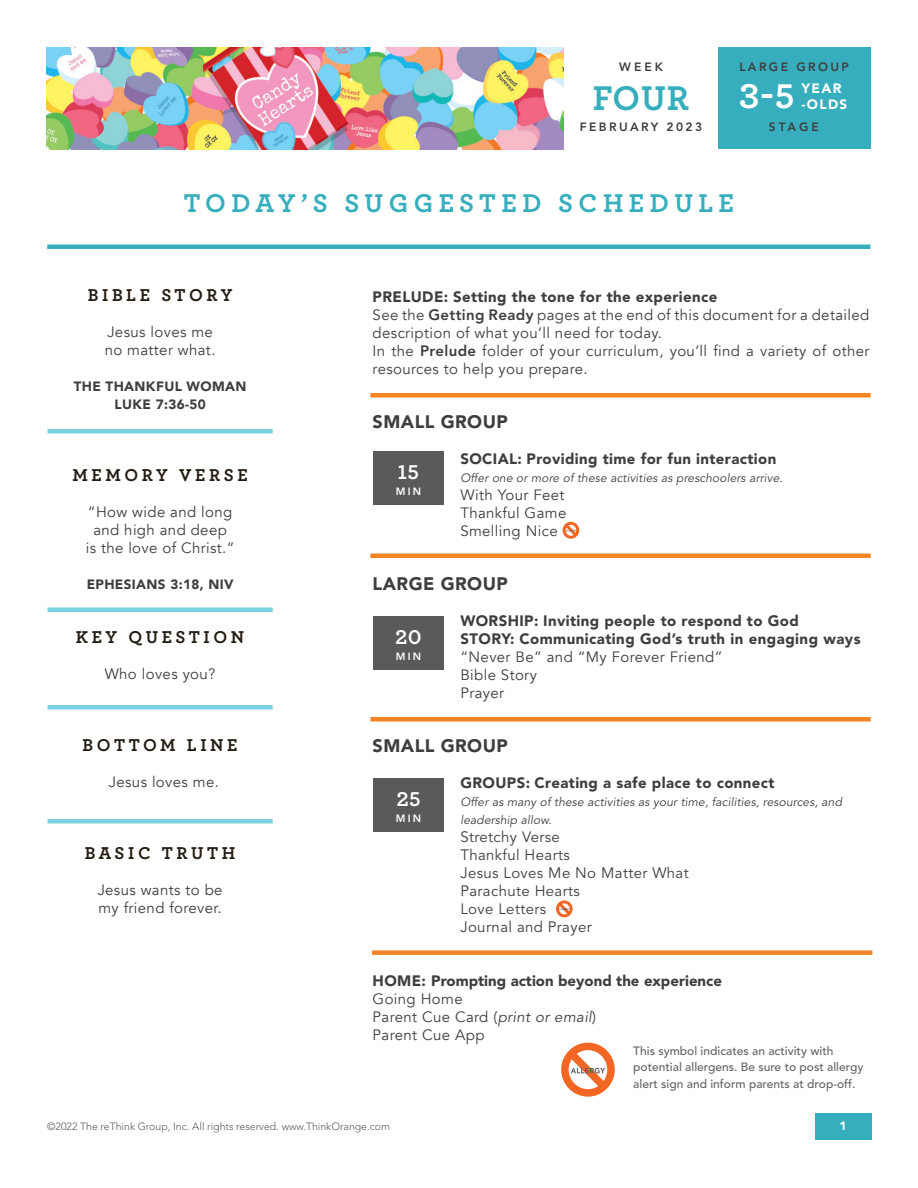
<style>
.page{position:relative;width:918px;height:1188px;background:#fff}
.page>*{position:absolute;margin:0;border:0;box-sizing:border-box;transform-origin:0 0}
.t1{font:700 36px "Archer Pro";color:#36aebd}
.t2{font:700 36px "Archer Pro";color:#fff}
.t3{font:700 27px "Archer Pro";letter-spacing:.2em;color:#36aebd}
.t4{font:700 21px "Archer Pro";color:#fff}
.t5{font:700 18px "Archer Pro";letter-spacing:.2em;color:#251d13}
.t6{font:900 18px "Avenir LT Std";letter-spacing:.025em;color:#3e3e3f}
.t7{font:15px/18px "Avenir";letter-spacing:.025em;color:#3e3e3f}
.t8{font:900 15px/18px "Avenir LT Std";letter-spacing:.025em;color:#3e3e3f}
.t9{font:15px/18px "Avenir LT Std";letter-spacing:.025em;color:#3e3e3f}
.t10{font:900 15px "Avenir LT Std";color:#3e3e3f}
.t11{font:900 13.5px/18px "Avenir";letter-spacing:.025em;color:#3e3e3f;text-align:center}
.t12{font:900 13.5px/16.2px "Avenir LT Std";letter-spacing:.1em;color:#fff}
.t13{font:italic 12px/18px "Avenir LT Std";letter-spacing:.01em;color:#3e3e3f}
.t14{font:500 12px/16.5px "Avenir LT Std";color:#636366}
.t15{font:800 12px "Avenir LT Std";letter-spacing:.2em;color:#3e3e3f}
.t16{font:900 12px "Avenir LT Std";color:#fff}
.t17{font:300 10.5px "Avenir LT Std";color:#585a5c}
.t18{font:800 10.5px "Avenir LT Std";letter-spacing:.2em;color:#fff}
.s1{font-family:"Avenir LT Std";font-weight:800}
.s2{font-family:"Avenir LT Std";font-style:italic}
</style>
<div class="page">
<img style="left:46px;top:47px;width:518px;height:102px">
<div style="left:717px;top:47px;width:154px;height:102px;background:#36aebd"></div>
<div style="left:48px;top:429px;width:225px;height:5px;background:#7bd0e0"></div>
<hr style="left:48px;top:608px;width:225px;height:4px;background:#7bd0e0">
<div style="left:48px;top:705px;width:225px;height:5px;background:#7bd0e0"></div>
<div style="left:48px;top:819px;width:225px;height:5px;background:#7bd0e0"></div>
<div style="left:815px;top:1113px;width:57px;height:27px;background:#36aebd"></div>
<div style="left:47px;top:244px;width:823px;height:5px;background:#36aebd"></div>
<div style="left:370px;top:393px;width:501px;height:5px;background:#f58425"></div>
<hr style="left:370px;top:554px;width:501px;height:4px;background:#f58425">
<div style="left:370px;top:717px;width:501px;height:5px;background:#f58425"></div>
<div style="left:372px;top:950px;width:500px;height:5px;background:#f58425"></div>
<div style="left:373px;top:452px;width:71px;height:54px;background:#585a5c"></div>
<div style="left:373px;top:616px;width:71px;height:54px;background:#585a5c"></div>
<div style="left:373px;top:778px;width:71px;height:54px;background:#585a5c"></div>
<svg style="left:556px;top:900px;width:17px;height:18px"></svg>
<svg style="left:562px;top:521px;width:18px;height:18px"></svg>
<svg style="left:561px;top:1043px;width:54px;height:54px"></svg>
<p class="t15" style="left:619px;top:59px;width:45px">WEEK</p>
<h1 class="t1" style="left:593px;top:69px;width:98px">FOUR</h1>
<p class="t15" style="left:580px;top:120px;width:124px">FEBRUARY 2023</p>
<p class="t15" style="left:739px;top:59px;width:111px">LARGE GROUP</p>
<h1 class="t2" style="left:739px;top:68px;width:57px">3-5</h1>
<p class="t12" style="left:802px;top:80px;width:47px">YEAR -OLDS</p>
<p class="t15" style="left:769px;top:120px;width:52px">STAGE</p>
<h2 class="t3" style="left:184px;top:181px;width:552px">TODAY’S SUGGESTED SCHEDULE</h2>
<p class="t5" style="left:88px;top:281px;width:146px">BIBLE STORY</p>
<p class="t7" style="left:105px;top:324px;width:112px">Jesus loves me no matter what.</p>
<p class="t11" style="left:74px;top:377px;width:174px">THE THANKFUL WOMAN<br>LUKE 7:36-50</p>
<p class="t5" style="left:72px;top:461px;width:177px">MEMORY VERSE</p>
<p class="t7" style="left:86px;top:504px;width:150px;text-align:center">“How wide and long and high and deep<br>is the love of Christ.”</p>
<p class="t11" style="left:87px;top:575px;width:148px">EPHESIANS 3:18, NIV</p>
<p class="t5" style="left:76px;top:623px;width:170px">KEY QUESTION</p>
<p class="t7" style="left:105px;top:666px;width:112px">Who loves you?</p>
<p class="t5" style="left:83px;top:731px;width:156px">BOTTOM LINE</p>
<p class="t7" style="left:109px;top:774px;width:112px">Jesus loves me.</p>
<p class="t5" style="left:85px;top:839px;width:152px">BASIC TRUTH</p>
<p class="t7" style="left:98px;top:882px;width:126px">Jesus wants to be my friend forever.</p>
<p class="t8" style="left:373px;top:287px;width:346px">PRELUDE: Setting the tone for the experience</p>
<p class="t7" style="left:373px;top:306px;width:498px">See the <span class="s1">Getting Ready</span> pages at the end of this document for a detailed description of what you’ll need for today.<br>In the <span class="s1">Prelude</span> folder of your curriculum, you’ll find a variety of other resources to help you prepare.</p>
<p class="t6" style="left:373px;top:410px;width:137px">SMALL GROUP</p>
<p class="t8" style="left:460px;top:449px;width:317px">SOCIAL: Providing time for fun interaction</p>
<p class="t13" style="left:460px;top:469px;width:324px">Offer one or more of these activities as preschoolers arrive.</p>
<p class="t7" style="left:460px;top:486px;width:107px">With Your Feet<br>Thankful Game<br>Smelling Nice</p>
<p class="t6" style="left:373px;top:572px;width:137px">LARGE GROUP</p>
<p class="t8" style="left:460px;top:611px;width:402px">WORSHIP: Inviting people to respond to God<br>STORY: Communicating God’s truth in engaging ways</p>
<p class="t7" style="left:460px;top:648px;width:264px">“Never Be” and “My Forever Friend”<br>Bible Story<br>Prayer</p>
<p class="t6" style="left:373px;top:734px;width:137px">SMALL GROUP</p>
<p class="t8" style="left:460px;top:773px;width:316px">GROUPS: Creating a safe place to connect</p>
<p class="t13" style="left:460px;top:793px;width:383px">Offer as many of these activities as your time, facilities, resources, and leadership allow.</p>
<p class="t9" style="left:460px;top:828px;width:230px">Stretchy Verse<br>Thankful Hearts<br>Jesus Loves Me No Matter What<br>Parachute Hearts<br>Love Letters<br>Journal and Prayer</p>
<p class="t10" style="left:373px;top:971px;width:351px">HOME: Prompting action beyond the experience</p>
<p class="t7" style="left:373px;top:990px;width:225px">Going Home<br>Parent Cue Card (<span class="s2">print or email</span>)<br>Parent Cue App</p>
<p class="t14" style="left:633px;top:1043px;width:232px">This symbol indicates an activity with potential allergens. Be sure to post allergy alert sign and inform parents at drop-off.</p>
<h3 class="t4" style="left:398px;top:455px;width:23px">15</h3>
<p class="t18" style="left:396px;top:485px;width:27px">MIN</p>
<h3 class="t4" style="left:395px;top:620px;width:28px">20</h3>
<p class="t18" style="left:396px;top:650px;width:27px">MIN</p>
<h3 class="t4" style="left:396px;top:782px;width:26px">25</h3>
<p class="t18" style="left:396px;top:812px;width:27px">MIN</p>
<p class="t17" style="left:47px;top:1120px;width:344px">©2022 The reThink Group, Inc. All rights reserved. www.ThinkOrange.com</p>
<p class="t16" style="left:840px;top:1118px;width:9px">1</p>
</div>
